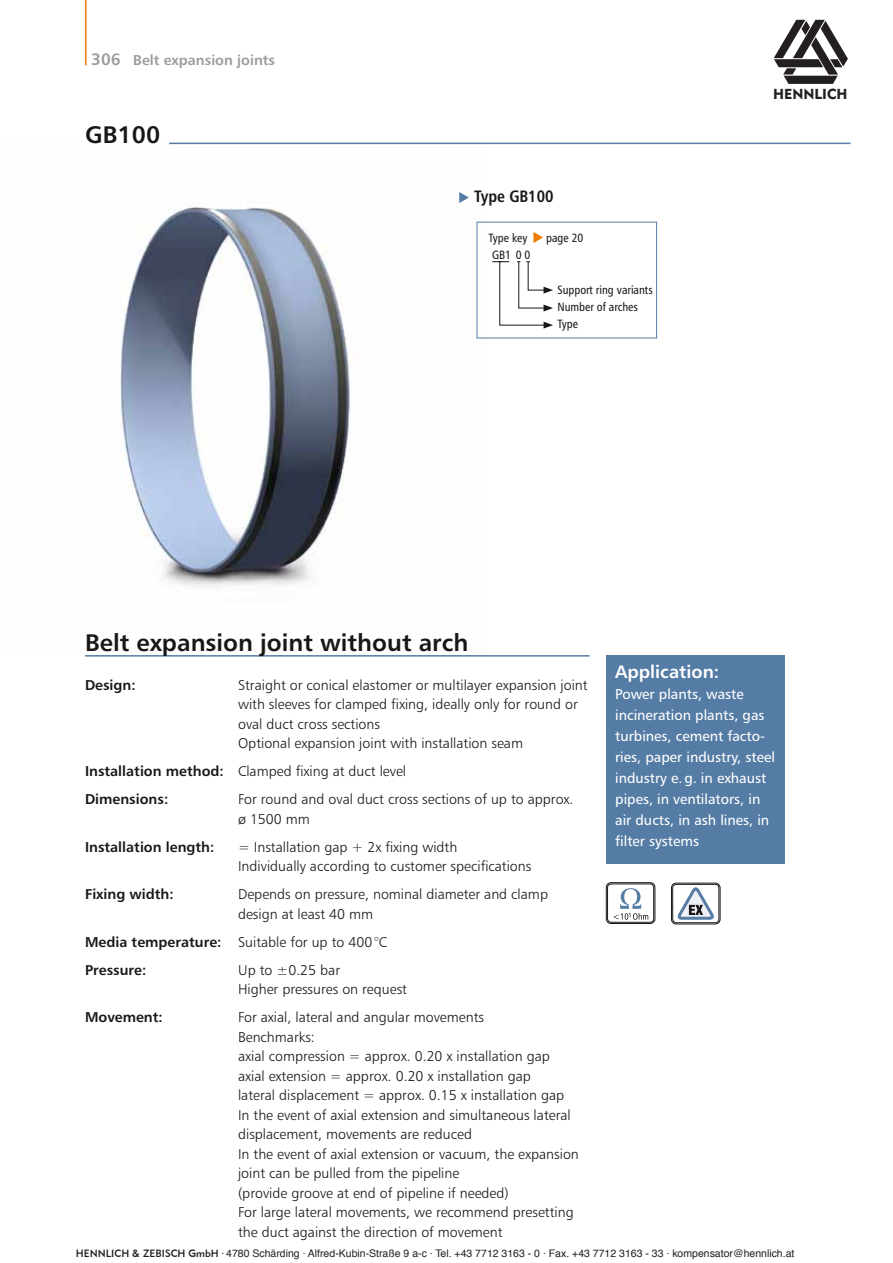
<style>
.page{position:relative;width:893px;height:1263px;background:#fff}
.page>*{position:absolute;margin:0;border:0;box-sizing:border-box;transform-origin:0 0}
.t1{font:24px "Humanist 777 BT Bold B";color:#181716}
.t2{font:18px "Humanist 777 BT Bold B";color:#fff}
.t3{font:16.5px "Humanist 777 BT Bold Condensed B";color:#181716}
.t4{font:14.25px/19.5px "Humanist 777 BT Light B";color:#181716}
.t5{font:14.25px/21px "Humanist 777 BT Roman B";color:#fff}
.t6{font:14.25px "Humanist 777 BT Bold B";color:#181716}
.t7{font:14.25px "Humanist 777 BT Bold B";color:#9c9c9d}
.t8{font:14.25px "Geometric 415 BT Black A";color:#231f20}
.t9{font:12px/17.2px "Humanist 777 BT Roman Condensed B";color:#181716}
.t10{font:10.5px "Helvetica";color:#231f20}
.s1{font-size:16.5px}
.s2{font-family:"Humanist 777 BT Bold B"}
.s3{font-family:"Geometric 415 BT Medium A"}
</style>
<div class="page">
<hr style="left:85px;top:0;width:2px;height:65px;background:#ef7c00">
<img style="left:120px;top:142px;width:365px;height:446px">
<hr style="left:169px;top:143px;width:681px;height:1px;background:#557ca5">
<svg style="left:533px;top:232px;width:10px;height:11px"></svg>
<svg style="left:492px;top:261px;width:61px;height:68px"></svg>
<div style="left:606px;top:882px;width:49px;height:42px;border:1px solid #181716;border-radius:5px"></div>
<div style="left:607px;top:884px;width:47px;height:38px;border:1px solid #181716;border-radius:4px"></div>
<svg style="left:613px;top:888px;width:35px;height:32px"></svg>
<div style="left:671px;top:883px;width:49px;height:41px;border:1px solid #181716;border-radius:5px"></div>
<div style="left:673px;top:884px;width:46px;height:39px;border:1px solid #181716;border-radius:4px"></div>
<svg style="left:676px;top:887px;width:38px;height:38px"></svg>
<hr style="left:85px;top:655px;width:505px;height:2px;background:#557ca5">
<div style="left:607px;top:655px;width:178px;height:208px;background:#557ca5"></div>
<svg style="left:459px;top:192px;width:10px;height:11px"></svg>
<svg style="left:774px;top:20px;width:74px;height:64px"></svg>
<p class="t7" style="left:91px;top:51px;width:185px"><span class="s1">306</span> Belt expansion joints</p>
<h1 class="t1" style="left:85px;top:120px;width:77px">GB100</h1>
<p class="t3" style="left:474px;top:186px;width:81px">Type GB100</p>
<p class="t9" style="left:488px;top:229px;width:41px">Type key</p>
<p class="t9" style="left:546px;top:229px;width:39px">page 20</p>
<p class="t9" style="left:492px;top:246px;width:40px">GB1 0 0</p>
<p class="t9" style="left:557px;top:281px;width:97px">Support ring variants<br>Number of arches<br>Type</p>
<p class="t8" style="left:773px;top:85px;width:76px">HENNLICH</p>
<h1 class="t1" style="left:85px;top:627px;width:385px">Belt expansion joint without arch</h1>
<p class="t6" style="left:85px;top:676px;width:52px">Design:</p>
<p class="t4" style="left:238px;top:675px;width:351px">Straight or conical elastomer or multilayer expansion joint with sleeves for clamped fixing, ideally only for round or oval duct cross sections<br>Optional expansion joint with installation seam</p>
<p class="t4" style="left:85px;top:761px;width:323px"><span class="s2">Installation method:</span> Clamped fixing at duct level</p>
<p class="t6" style="left:85px;top:790px;width:85px">Dimensions:</p>
<p class="t4" style="left:238px;top:789px;width:337px">For round and oval duct cross sections of up to approx. ø 1500 mm</p>
<p class="t6" style="left:85px;top:838px;width:131px">Installation length:</p>
<p class="t4" style="left:238px;top:837px;width:295px">= Installation gap + 2x fixing width<br>Individually according to customer specifications</p>
<p class="t6" style="left:85px;top:885px;width:90px">Fixing width:</p>
<p class="t4" style="left:238px;top:884px;width:311px">Depends on pressure, nominal diameter and clamp design at least 40 mm</p>
<p class="t4" style="left:85px;top:932px;width:304px"><span class="s2">Media temperature:</span> Suitable for up to 400°C</p>
<p class="t6" style="left:85px;top:961px;width:63px">Pressure:</p>
<p class="t4" style="left:238px;top:960px;width:171px">Up to ±0.25 bar<br>Higher pressures on request</p>
<p class="t6" style="left:85px;top:1008px;width:79px">Movement:</p>
<p class="t4" style="left:238px;top:1007px;width:342px">For axial, lateral and angular movements<br>Benchmarks:<br>axial compression = approx. 0.20 x installation gap axial extension = approx. 0.20 x installation gap<br>lateral displacement = approx. 0.15 x installation gap In the event of axial extension and simultaneous lateral displacement, movements are reduced<br>In the event of axial extension or vacuum, the expansion joint can be pulled from the pipeline<br>(provide groove at end of pipeline if needed)<br>For large lateral movements, we recommend presetting the duct against the direction of movement</p>
<p class="t2" style="left:615px;top:660px;width:106px">Application:</p>
<p class="t5" style="left:615px;top:683px;width:161px">Power plants, waste incineration plants, gas turbines, cement facto&shy;ries, paper industry, steel industry e.g. in exhaust pipes, in ventilators, in air ducts, in ash lines, in filter systems</p>
<p class="t10" style="left:76px;top:1248px;width:720px"><span class="s3">HENNLICH &amp; ZEBISCH GmbH</span> <sup>.</sup> 4780 Schärding . Alfred-Kubin-Straße 9 a-c . Tel. +43 7712 3163 - 0 . Fax. +43 7712 3163 - 33 . kompensator@hennlich.at</p>
</div>
